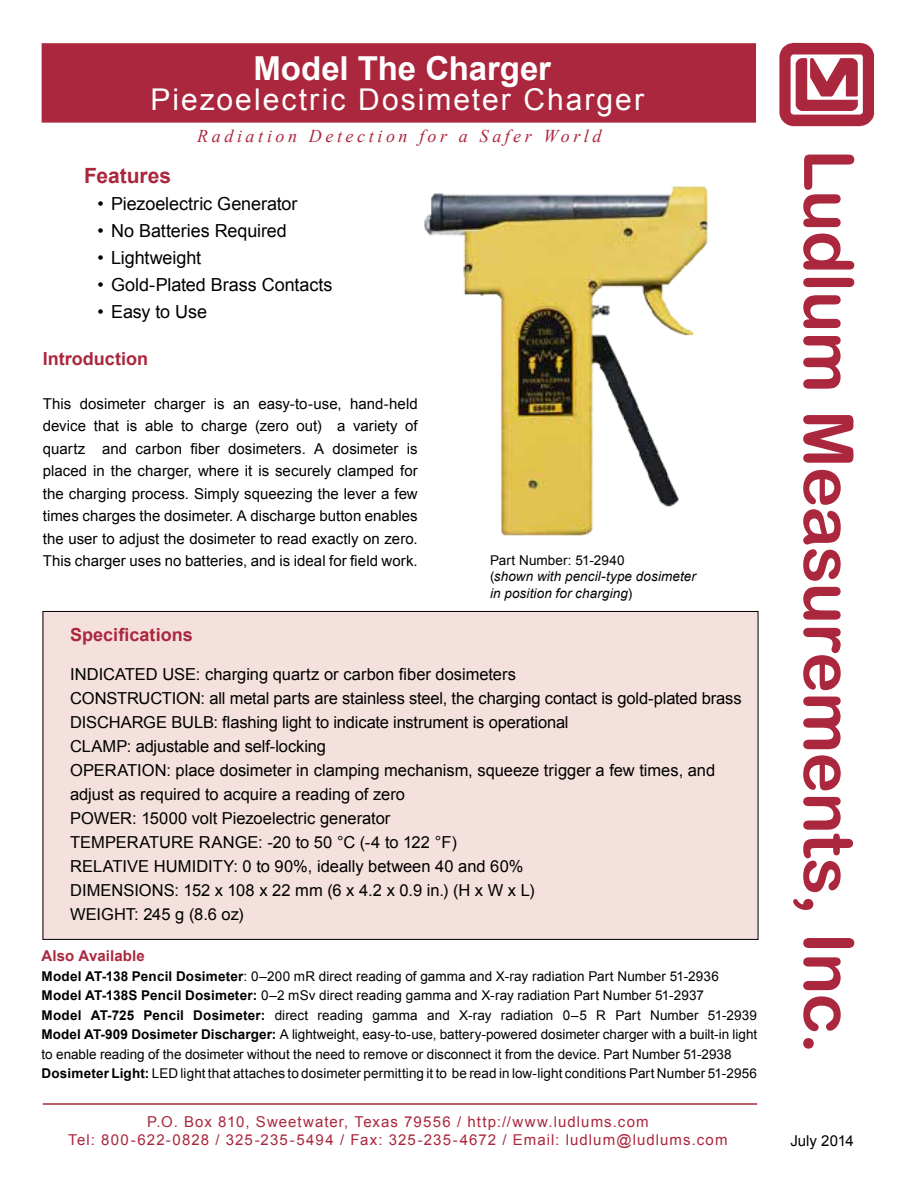
<style>
.page{position:relative;width:918px;height:1188px;background:#fff}
.page>*{position:absolute;margin:0;border:0;box-sizing:border-box;transform-origin:0 0}
.t1{font:69px "Arial Rounded MT Bold";letter-spacing:-.015em;color:#aa273d}
.t2{font:700 33px "Arial";color:#fff}
.t3{font:30px "Arial";letter-spacing:.07em;color:#fff}
.t4{font:700 21px "Arial";color:#aa273d}
.t5{font:18px "Arial";letter-spacing:-.005em;color:#000}
.t6{font:italic 18px "Times New Roman";letter-spacing:.195em;color:#aa273d}
.t7{font:700 18px "Arial";color:#aa273d}
.t8{font:16.5px/24px "Arial";letter-spacing:-.005em;color:#000}
.t9{font:15px/22.5px "Arial";letter-spacing:.005em;color:#000;text-align:justify}
.t10{font:15px/18px "Arial";letter-spacing:.07em;color:#aa273d;text-align:center}
.t11{font:700 15px "Arial";letter-spacing:.01em;color:#aa273d}
.t12{font:13.5px/19.5px "Arial";letter-spacing:.005em;color:#000}
.t13{font:italic 13.5px/16.2px "Arial";letter-spacing:.01em;color:#000}
.s1{font-style:normal}
.s2{font-weight:700}
.s3{font-size:72px}
</style>
<div class="page">
<img style="left:779px;top:42px;width:96px;height:85px">
<hr style="left:43px;top:1103px;width:714px;height:2px;background:#aa273d">
<div style="left:43px;top:611px;width:715px;height:328px;background:#f4e1dd"></div>
<img style="left:424px;top:186px;width:284px;height:350px">
<div style="left:42px;top:43px;width:714px;height:80px;background:#aa273d;border:2px solid #aa273d"></div>
<h2 class="t2" style="left:253px;top:46px;width:299px">Model The Charger</h2>
<h3 class="t3" style="left:151px;top:80px;width:495px">Piezoelectric Dosimeter Charger</h3>
<h3 class="t6" style="left:197px;top:123px;width:406px">Radiation Detection for a Safer World</h3>
<h3 class="t4" style="left:84px;top:161px;width:88px">Features</h3>
<h3 class="t5" style="left:98px;top:191px;width:201px">• Piezoelectric Generator</h3>
<h3 class="t5" style="left:98px;top:218px;width:191px">• No Batteries Required</h3>
<h3 class="t5" style="left:98px;top:245px;width:105px">• Lightweight</h3>
<h3 class="t5" style="left:98px;top:272px;width:236px">• Gold-Plated Brass Contacts</h3>
<h3 class="t5" style="left:98px;top:299px;width:111px">• Easy to Use</h3>
<h3 class="t7" style="left:43px;top:347px;width:107px">Introduction</h3>
<p class="t9" style="left:43px;top:392px;width:377px">This dosimeter charger is an easy-to-use, hand-held device that is able to charge (zero out) a variety of quartz and carbon fiber dosimeters. A dosimeter is placed in the charger, where it is securely clamped for the charging process. Simply squeezing the lever a few times charges the dosimeter. A discharge button enables the user to adjust the dosimeter to read exactly on zero.<br>This charger uses no batteries, and is ideal for field work.</p>
<p class="t13" style="left:490px;top:553px;width:207px"><span class="s1">Part Number: 51-2940<br>(</span>shown with pencil-type dosimeter in position for charging<span class="s1">)</span></p>
<h3 class="t7" style="left:70px;top:622px;width:124px">Specifications</h3>
<p class="t8" style="left:70px;top:662px;width:673px">INDICATED USE: charging quartz or carbon fiber dosimeters<br>CONSTRUCTION: all metal parts are stainless steel, the charging contact is gold-plated brass DISCHARGE BULB: flashing light to indicate instrument is operational<br>CLAMP: adjustable and self-locking<br>OPERATION: place dosimeter in clamping mechanism, squeeze trigger a few times, and adjust as required to acquire a reading of zero<br>POWER: 15000 volt Piezoelectric generator<br>TEMPERATURE RANGE: -20 to 50 °C (-4 to 122 °F)<br>RELATIVE HUMIDITY: 0 to 90%, ideally between 40 and 60%<br>DIMENSIONS: 152 x 108 x 22 mm (6 x 4.2 x 0.9 in.) (H x W x L)<br>WEIGHT: 245 g (8.6 oz)</p>
<p class="t11" style="left:42px;top:946px;width:105px">Also Available</p>
<p class="t12" style="left:42px;top:967px;width:717px"><span class="s2">Model AT-138 Pencil Dosimeter</span>: 0–200 mR direct reading of gamma and X-ray radiation Part Number 51-2936<br><span class="s2">Model AT-138S Pencil Dosimeter:</span> 0–2 mSv direct reading gamma and X-ray radiation Part Number 51-2937<br><span class="s2">Model AT-725 Pencil Dosimeter:</span> direct reading gamma and X-ray radiation 0–5 R Part Number 51-2939<br><span class="s2">Model AT-909 Dosimeter Discharger:</span> A lightweight, easy-to-use, battery-powered dosimeter charger with a built-in light to enable reading of the dosimeter without the need to remove or disconnect it from the device. Part Number 51-2938<br><span class="s2">Dosimeter Light:</span> LED light that attaches to dosimeter permitting it to be read in low-light conditions Part Number 51-2956</p>
<p class="t10" style="left:68px;top:1113px;width:661px">P.O. Box 810, Sweetwater, Texas 79556 / http://www.ludlums.com<br>Tel: 800-622-0828 / 325-235-5494 / Fax: 325-235-4672 / Email: ludlum@ludlums.com</p>
<h1 class="t1" style="left:869px;top:149px;width:907px;rotate:90deg">Ludlum Measurements, Inc<span class="s3">.</span></h1>
<p class="t9" style="left:790px;top:1130px;width:65px">July 2014</p>
</div>
